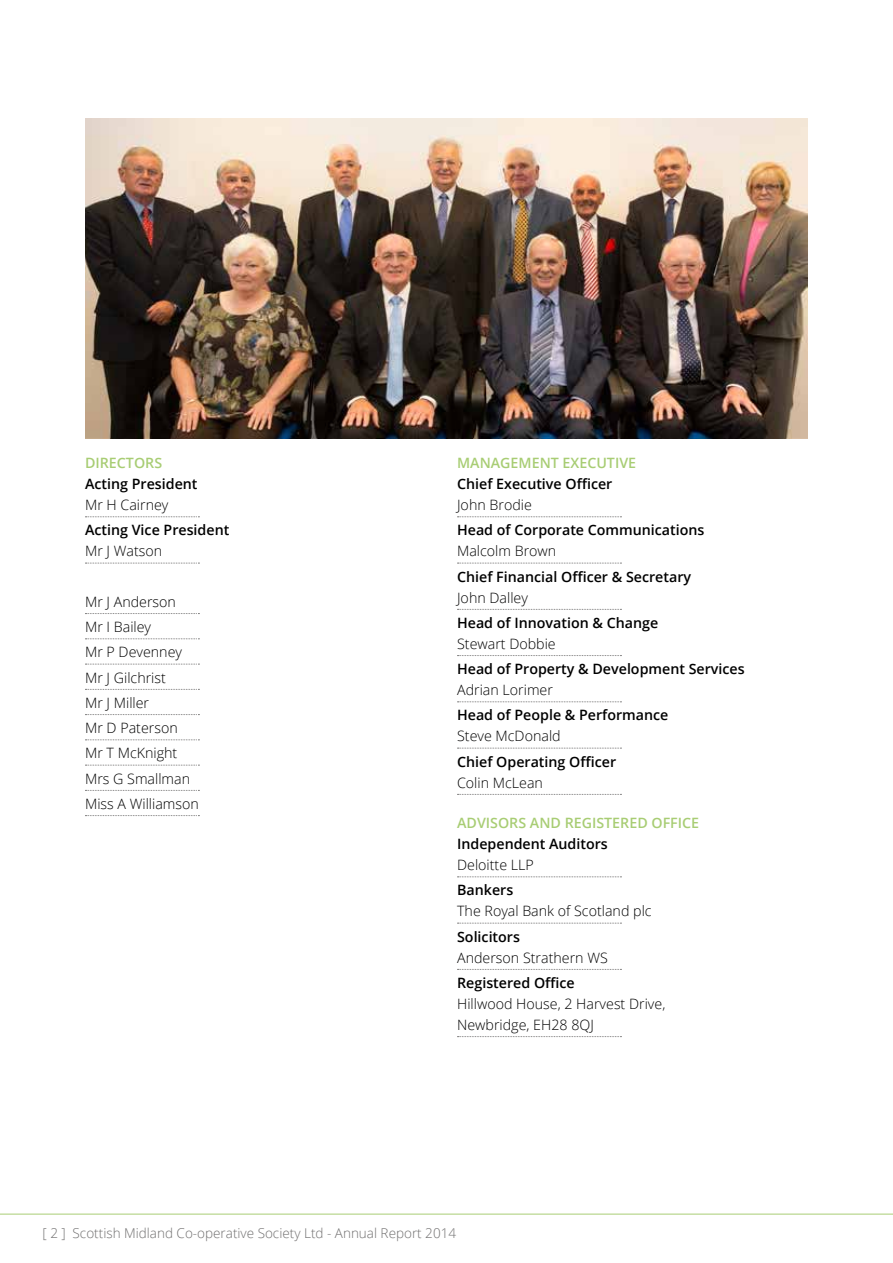
<style>
.page{position:relative;width:893px;height:1263px;background:#fff}
.page>*{position:absolute;margin:0;border:0;box-sizing:border-box;transform-origin:0 0}
.t1{font:300 14.25px/25.2px "Open Sans";color:#000}
.t2{font:600 14.25px "Open Sans";color:#000}
.t3{font:600 14.25px "Open Sans";color:#a8cd74}
.t4{font:300 13.5px "Open Sans";color:#706f6f}
</style>
<div class="page">
<hr style="left:0;top:1214px;width:893px;height:1px;background:#a8cd74">
<svg style="left:457px;top:516px;width:164px;height:1px"></svg>
<svg style="left:457px;top:563px;width:164px;height:1px"></svg>
<svg style="left:457px;top:609px;width:164px;height:1px"></svg>
<svg style="left:457px;top:655px;width:164px;height:1px"></svg>
<svg style="left:457px;top:701px;width:164px;height:1px"></svg>
<svg style="left:457px;top:748px;width:164px;height:1px"></svg>
<svg style="left:457px;top:794px;width:164px;height:1px"></svg>
<svg style="left:457px;top:876px;width:164px;height:1px"></svg>
<svg style="left:457px;top:923px;width:164px;height:1px"></svg>
<svg style="left:457px;top:969px;width:164px;height:1px"></svg>
<svg style="left:457px;top:1036px;width:164px;height:1px"></svg>
<img style="left:85px;top:119px;width:723px;height:319px">
<svg style="left:85px;top:516px;width:114px;height:1px"></svg>
<svg style="left:85px;top:563px;width:114px;height:1px"></svg>
<svg style="left:85px;top:613px;width:114px;height:1px"></svg>
<svg style="left:85px;top:638px;width:114px;height:1px"></svg>
<svg style="left:85px;top:664px;width:114px;height:1px"></svg>
<svg style="left:85px;top:689px;width:114px;height:1px"></svg>
<svg style="left:85px;top:714px;width:114px;height:1px"></svg>
<svg style="left:85px;top:739px;width:114px;height:1px"></svg>
<svg style="left:85px;top:765px;width:114px;height:1px"></svg>
<svg style="left:85px;top:790px;width:114px;height:1px"></svg>
<svg style="left:85px;top:815px;width:114px;height:1px"></svg>
<p class="t3" style="left:85px;top:453px;width:79px">DIRECTORS</p>
<p class="t2" style="left:85px;top:474px;width:114px">Acting President</p>
<p class="t1" style="left:85px;top:492px;width:85px">Mr H Cairney</p>
<p class="t2" style="left:85px;top:520px;width:146px">Acting Vice President</p>
<p class="t1" style="left:85px;top:538px;width:79px">Mr J Watson</p>
<p class="t1" style="left:85px;top:589px;width:115px">Mr J Anderson<br>Mr I Bailey<br>Mr P Devenney<br>Mr J Gilchrist<br>Mr J Miller<br>Mr D Paterson<br>Mr T McKnight<br>Mrs G Smallman<br>Miss A Williamson</p>
<p class="t3" style="left:457px;top:453px;width:181px">MANAGEMENT EXECUTIVE</p>
<p class="t2" style="left:457px;top:474px;width:157px">Chief Executive Officer</p>
<p class="t1" style="left:457px;top:492px;width:76px">John Brodie</p>
<p class="t2" style="left:457px;top:520px;width:249px">Head of Corporate Communications</p>
<p class="t1" style="left:457px;top:538px;width:101px">Malcolm Brown</p>
<p class="t2" style="left:457px;top:567px;width:236px">Chief Financial Officer &amp; Secretary</p>
<p class="t1" style="left:457px;top:584px;width:72px">John Dalley</p>
<p class="t2" style="left:457px;top:613px;width:203px">Head of Innovation &amp; Change</p>
<p class="t1" style="left:457px;top:631px;width:100px">Stewart Dobbie</p>
<p class="t2" style="left:457px;top:659px;width:289px">Head of Property &amp; Development Services</p>
<p class="t1" style="left:457px;top:677px;width:97px">Adrian Lorimer</p>
<p class="t2" style="left:457px;top:705px;width:213px">Head of People &amp; Performance</p>
<p class="t1" style="left:457px;top:723px;width:105px">Steve McDonald</p>
<p class="t2" style="left:457px;top:752px;width:161px">Chief Operating Officer</p>
<p class="t1" style="left:457px;top:769px;width:87px">Colin McLean</p>
<p class="t3" style="left:457px;top:813px;width:244px">ADVISORS AND REGISTERED OFFICE</p>
<p class="t2" style="left:457px;top:834px;width:152px">Independent Auditors</p>
<p class="t1" style="left:457px;top:852px;width:78px">Deloitte LLP</p>
<p class="t2" style="left:457px;top:880px;width:58px">Bankers</p>
<p class="t1" style="left:457px;top:898px;width:196px">The Royal Bank of Scotland plc</p>
<p class="t2" style="left:457px;top:927px;width:64px">Solicitors</p>
<p class="t1" style="left:457px;top:944px;width:152px">Anderson Strathern WS</p>
<p class="t2" style="left:457px;top:973px;width:119px">Registered Office</p>
<p class="t1" style="left:457px;top:993px;width:210px;line-height:21px">Hillwood House, 2 Harvest Drive,<br>Newbridge, EH28 8QJ</p>
<p class="t4" style="left:43px;top:1224px;width:415px">[ 2 ] Scottish Midland Co-operative Society Ltd - Annual Report 2014</p>
</div>
